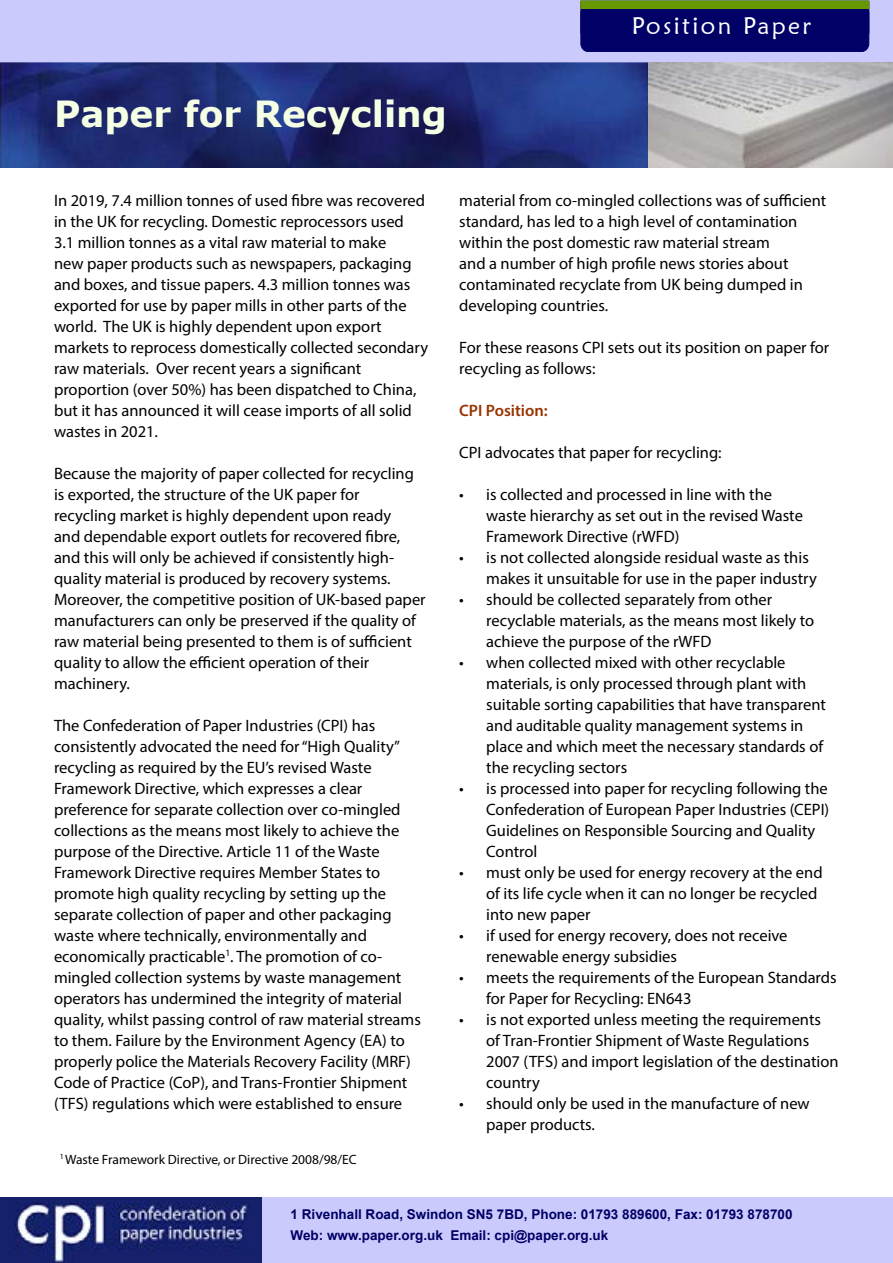
<style>
.page{position:relative;width:893px;height:1263px;background:#fff}
.page>*{position:absolute;margin:0;border:0;box-sizing:border-box;transform-origin:0 0}
.t1{font:700 36px "Verdana";color:#f5ffe3}
.t2{font:24px "Maiandra GD";letter-spacing:.1em;color:#fff}
.t3{font:16.5px/21px "Myriad Pro";color:#000}
.t4{font:600 16.5px "Myriad Pro";color:#930}
.t5{font:700 13.5px/21px "Arial";color:#006}
.t6{font:13.5px "Myriad Pro";color:#000}
</style>
<div class="page">
<img style="left:0;top:62px;width:893px;height:105px">
<div style="left:261px;top:1197px;width:632px;height:66px;background:#cbcafd"></div>
<div style="left:0;top:0;width:893px;height:62px;background:#cbcafd"></div>
<div style="left:580px;top:0;width:290px;height:53px;background:#006"></div>
<div style="left:581px;top:1px;width:288px;height:7px;background:#690"></div>
<div style="left:580px;top:1px;width:289px;height:8px;border:1px solid #690"></div>
<div style="left:0;top:1197px;width:261px;height:66px;background:#15216b"></div>
<img style="left:16px;top:1203px;width:233px;height:60px">
<img style="left:648px;top:63px;width:245px;height:104px">
<h2 class="t2" style="left:632px;top:11px;width:181px">Position Paper</h2>
<h1 class="t1" style="left:54px;top:89px;width:395px">Paper for Recycling</h1>
<p class="t3" style="left:54px;top:190px;width:376px">In 2019, 7.4 million tonnes of used fibre was recovered in the UK for recycling. Domestic reprocessors used 3.1 million tonnes as a vital raw material to make<br>new paper products such as newspapers, packaging and boxes, and tissue papers. 4.3 million tonnes was exported for use by paper mills in other parts of the world. The UK is highly dependent upon export markets to reprocess domestically collected secondary raw materials. Over recent years a significant proportion (over 50%) has been dispatched to China, but it has announced it will cease imports of all solid wastes in 2021.</p>
<p class="t3" style="left:54px;top:463px;width:373px">Because the majority of paper collected for recycling is exported, the structure of the UK paper for recycling market is highly dependent upon ready<br>and dependable export outlets for recovered fibre, and this will only be achieved if consistently high&shy;quality material is produced by recovery systems.<br>Moreover, the competitive position of UK-based paper manufacturers can only be preserved if the quality of raw material being presented to them is of sufficient quality to allow the efficient operation of their machinery.</p>
<p class="t3" style="left:54px;top:715px;width:368px">The Confederation of Paper Industries (CPI) has consistently advocated the need for “High Quality” recycling as required by the EU’s revised Waste Framework Directive, which expresses a clear preference for separate collection over co-mingled collections as the means most likely to achieve the purpose of the Directive. Article 11 of the Waste Framework Directive requires Member States to promote high quality recycling by setting up the separate collection of paper and other packaging waste where technically, environmentally and economically practicable<sup>1</sup>. The promotion of co&shy;mingled collection systems by waste management operators has undermined the integrity of material quality, whilst passing control of raw material streams to them. Failure by the Environment Agency (EA) to properly police the Materials Recovery Facility (MRF)<br>Code of Practice (CoP), and Trans-Frontier Shipment (TFS) regulations which were established to ensure</p>
<p class="t6" style="left:60px;top:1151px;width:298px"><sup>1</sup> Waste Framework Directive, or Directive 2008/98/EC</p>
<p class="t3" style="left:459px;top:190px;width:369px">material from co-mingled collections was of sufficient standard, has led to a high level of contamination within the post domestic raw material stream<br>and a number of high profile news stories about contaminated recyclate from UK being dumped in developing countries.</p>
<p class="t3" style="left:459px;top:337px;width:371px">For these reasons CPI sets out its position on paper for recycling as follows:</p>
<p class="t4" style="left:459px;top:400px;width:90px">CPI Position:</p>
<p class="t3" style="left:459px;top:442px;width:264px">CPI advocates that paper for recycling:</p>
<p class="t3" style="left:486px;top:484px;width:318px;text-indent:-27px">• is collected and processed in line with the waste hierarchy as set out in the revised Waste<br>Framework Directive (rWFD)</p>
<p class="t3" style="left:486px;top:547px;width:332px;text-indent:-27px">• is not collected alongside residual waste as this makes it unsuitable for use in the paper industry</p>
<p class="t3" style="left:486px;top:589px;width:329px;text-indent:-27px">• should be collected separately from other recyclable materials, as the means most likely to achieve the purpose of the rWFD</p>
<p class="t3" style="left:486px;top:652px;width:341px;text-indent:-27px">• when collected mixed with other recyclable materials, is only processed through plant with suitable sorting capabilities that have transparent and auditable quality management systems in place and which meet the necessary standards of the recycling sectors</p>
<p class="t3" style="left:486px;top:778px;width:345px;text-indent:-27px">• is processed into paper for recycling following the Confederation of European Paper Industries (CEPI)<br>Guidelines on Responsible Sourcing and Quality Control</p>
<p class="t3" style="left:486px;top:862px;width:338px;text-indent:-27px">• must only be used for energy recovery at the end of its life cycle when it can no longer be recycled into new paper</p>
<p class="t3" style="left:486px;top:925px;width:303px;text-indent:-27px">• if used for energy recovery, does not receive renewable energy subsidies</p>
<p class="t3" style="left:486px;top:967px;width:352px;text-indent:-27px">• meets the requirements of the European Standards for Paper for Recycling: EN643</p>
<p class="t3" style="left:486px;top:1009px;width:354px;text-indent:-27px">• is not exported unless meeting the requirements of Tran-Frontier Shipment of Waste Regulations 2007 (TFS) and import legislation of the destination country</p>
<p class="t3" style="left:486px;top:1093px;width:325px;text-indent:-27px">• should only be used in the manufacture of new paper products.</p>
<p class="t5" style="left:291px;top:1203px;width:503px">1 Rivenhall Road, Swindon SN5 7BD, Phone: 01793 889600, Fax: 01793 878700<br>Web: www.paper.org.uk Email: cpi@paper.org.uk</p>
</div>
